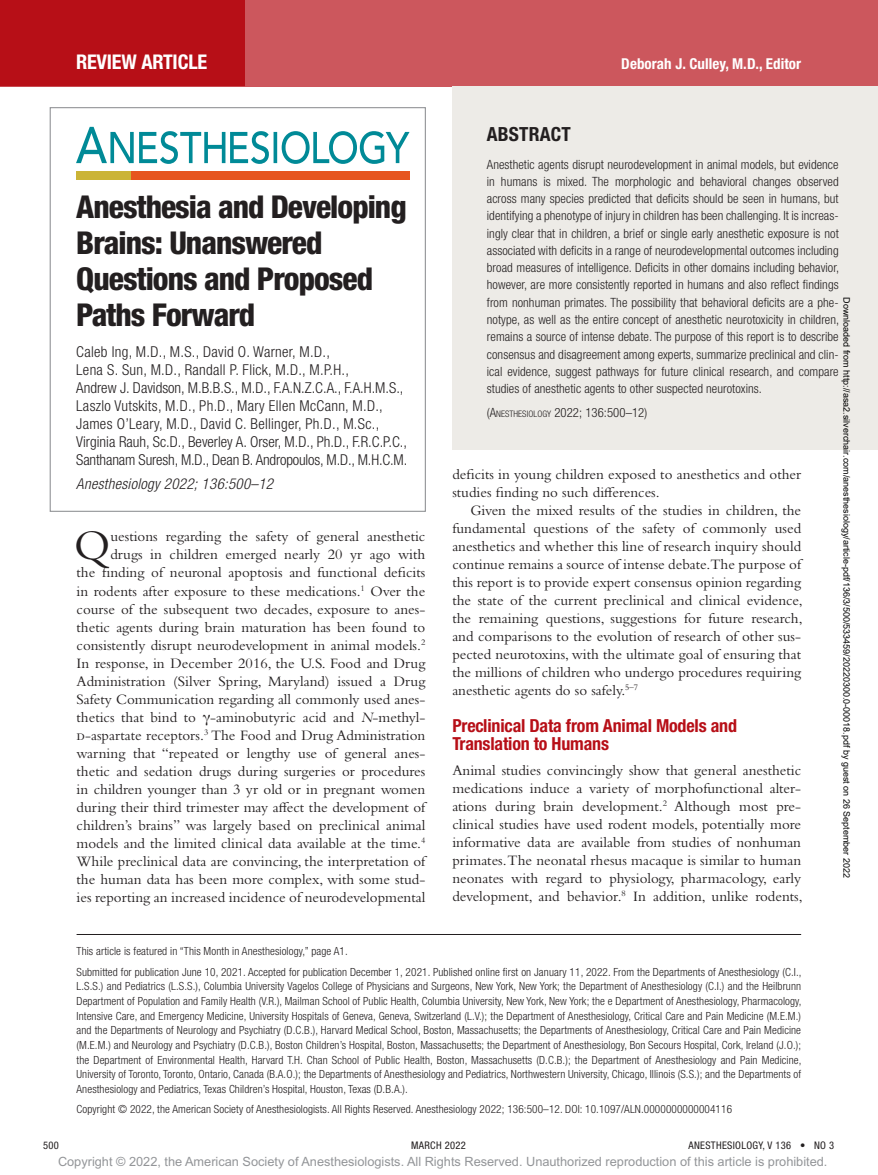
<style>
.page{position:relative;width:878px;height:1175px;background:#fff}
.page>*{position:absolute;margin:0;border:0;box-sizing:border-box;transform-origin:0 0}
.t1{font:43.95px "Bembo Std";color:#231f20}
.t2{font:800 condensed 31.5px/36px "Helvetica Neue LT Std";letter-spacing:-.03em;color:#231f20}
.t3{font:700 condensed 20.25px "Helvetica Neue LT Std";letter-spacing:-.01em;color:#fff}
.t4{font:700 condensed 19.5px "Helvetica Neue LT Std";letter-spacing:.01em;color:#231f20}
.t5{font:700 condensed 18px/18px "Helvetica Neue LT Std";letter-spacing:-.01em;color:#b70f17}
.t6{font:15px/18px "Bembo Std";color:#231f20;text-align:justify}
.t7{font:300 condensed 15px/18px "Helvetica Neue LT Std";letter-spacing:.02em;color:#231f20}
.t8{font:italic 300 condensed 15px "Helvetica Neue LT Std";letter-spacing:.02em;color:#231f20}
.t9{font:700 condensed 15px "Helvetica Neue LT Std";letter-spacing:.005em;color:#fff}
.t10{font:300 condensed 12.75px/17.2px "Helvetica Neue LT Std";letter-spacing:.005em;color:#231f20;text-align:justify}
.t11{font:12.75px "Arial MT Std";color:#939598}
.t12{font:300 condensed 11.25px/14.7px "Helvetica Neue LT Std";letter-spacing:.01em;color:#231f20}
.t13{font:condensed 10.5px "Helvetica Neue LT Std";letter-spacing:.03em;color:#231f20}
.t14{font:9px "Arial";color:#000}
.s1{font-family:"Gandhari Unicode"}
.s2{font-style:italic}
.s3{font-size:9px}
</style>
<div class="page">
<div style="left:0;top:0;width:878px;height:86px;background:#cc575d"></div>
<div style="left:0;top:0;width:245px;height:86px;background:#b70f17"></div>
<div style="left:124px;top:171px;width:285px;height:8px;background:#e6551f"></div>
<div style="left:76px;top:171px;width:54px;height:8px;background:#cbb437"></div>
<svg style="left:76px;top:127px;width:333px;height:37px"></svg>
<div style="left:452px;top:86px;width:426px;height:89px;background:#edebe7"></div>
<div style="left:452px;top:119px;width:426px;height:307px;background:#edebe7"></div>
<div style="left:452px;top:367px;width:426px;height:83px;background:#edebe7"></div>
<div style="left:50px;top:107px;width:376px;height:405px;border:1px solid #939598"></div>
<hr style="left:77px;top:934px;width:724px;height:1px;background:#231f20">
<h3 class="t3" style="left:76px;top:49px;width:133px">Review Article</h3>
<h2 class="t2" style="left:76px;top:188px;width:332px">Anesthesia and Developing<br>Brains: Unanswered<br>Questions and Proposed<br>Paths Forward</h2>
<p class="t7" style="left:76px;top:343px;width:332px">Caleb Ing, M.D., M.S., David O. Warner, M.D.,<br>Lena S. Sun, M.D., Randall P. Flick, M.D., M.P.H.,<br>Andrew J. Davidson, M.B.B.S., M.D., F.A.N.Z.C.A., F.A.H.M.S., Laszlo Vutskits, M.D., Ph.D., Mary Ellen McCann, M.D., James O’Leary, M.D., David C. Bellinger, Ph.D., M.Sc., Virginia Rauh, Sc.D., Beverley A. Orser, M.D., Ph.D., F.R.C.P.C., Santhanam Suresh, M.D., Dean B. Andropoulos, M.D., M.H.C.M.</p>
<p class="t8" style="left:76px;top:475px;width:198px">Anesthesiology 2022; 136:500–12</p>
<p class="t6" style="left:77px;top:527px;width:350px;text-align:right">uestions regarding the safety of general anesthetic drugs in children emerged nearly 20 yr ago with<br>the finding of neuronal apoptosis and functional deficits in rodents after exposure to these medications.<sup>1</sup> Over the course of the subsequent two decades, exposure to anes&shy;thetic agents during brain maturation has been found to consistently disrupt neurodevelopment in animal models.<sup>2<br></sup>In response, in December 2016, the U.S. Food and Drug Administration (Silver Spring, Maryland) issued a Drug Safety Communication regarding all commonly used anes&shy;thetics that bind to <span class="s1">γ</span>-aminobutyric acid and <span class="s2">N</span>-methyl&shy;d-aspartate receptors.<sup>3</sup> The Food and Drug Administration warning that “repeated or lengthy use of general anes&shy;thetic and sedation drugs during surgeries or procedures in children younger than 3 yr old or in pregnant women during their third trimester may affect the development of children’s brains” was largely based on preclinical animal models and the limited clinical data available at the time.<sup>4<br></sup>While preclinical data are convincing, the interpretation of the human data has been more complex, with some stud&shy;ies reporting an increased incidence of neurodevelopmental</p>
<h1 class="t1" style="left:74px;top:520px;width:38px">Q</h1>
<p class="t9" style="left:621px;top:54px;width:181px">Deborah J. Culley, M.D., Editor</p>
<h3 class="t4" style="left:487px;top:122px;width:75px">ABSTRACT</h3>
<p class="t10" style="left:487px;top:155px;width:354px">Anesthetic agents disrupt neurodevelopment in animal models, but evidence in humans is mixed. The morphologic and behavioral changes observed across many species predicted that deficits should be seen in humans, but identifying a phenotype of injury in children has been challenging. It is increas&shy;ingly clear that in children, a brief or single early anesthetic exposure is not associated with deficits in a range of neurodevelopmental outcomes including broad measures of intelligence. Deficits in other domains including behavior, however, are more consistently reported in humans and also reflect findings from nonhuman primates. The possibility that behavioral deficits are a phe&shy;notype, as well as the entire concept of anesthetic neurotoxicity in children, remains a source of intense debate. The purpose of this report is to describe consensus and disagreement among experts, summarize preclinical and clin&shy;ical evidence, suggest pathways for future clinical research, and compare studies of anesthetic agents to other suspected neurotoxins.</p>
<p class="t10" style="left:487px;top:404px;width:162px">(A<span class="s3">NESTHESIOLOGY</span> 2022; 136:500–12)</p>
<p class="t14" style="left:850px;top:297px;width:582px;rotate:90deg">Downloaded from http://asa2.silverchair.com/anesthesiology/article-pdf/136/3/500/533459/20220300.0-00018.pdf by guest on 26 September 2022</p>
<p class="t6" style="left:452px;top:465px;width:350px">deficits in young children exposed to anesthetics and other studies finding no such differences.</p>
<p class="t6" style="left:452px;top:501px;width:352px;text-indent:18px">Given the mixed results of the studies in children, the fundamental questions of the safety of commonly used anesthetics and whether this line of research inquiry should continue remains a source of intense debate.The purpose of this report is to provide expert consensus opinion regarding the state of the current preclinical and clinical evidence, the remaining questions, suggestions for future research, and comparisons to the evolution of research of other sus&shy;pected neurotoxins, with the ultimate goal of ensuring that the millions of children who undergo procedures requiring anesthetic agents do so safely.<sup>5–7</sup></p>
<p class="t5" style="left:452px;top:716px;width:286px">Preclinical Data from Animal Models and<br>Translation to Humans</p>
<p class="t6" style="left:452px;top:761px;width:352px">Animal studies convincingly show that general anesthetic medications induce a variety of morphofunctional alter&shy;ations during brain development.<sup>2</sup> Although most pre&shy;clinical studies have used rodent models, potentially more informative data are available from studies of nonhuman primates. The neonatal rhesus macaque is similar to human neonates with regard to physiology, pharmacology, early development, and behavior.<sup>8</sup> In addition, unlike rodents,</p>
<p class="t12" style="left:77px;top:940px;width:726px;line-height:20.5px">This article is featured in “This Month in Anesthesiology,” page A1.<br>Submitted for publication June 10, 2021. Accepted for publication December 1, 2021. Published online first on January 11, 2022. From the Departments of Anesthesiology (C.I.,</p>
<p class="t12" style="left:77px;top:979px;width:726px;text-align:justify">L.S.S.) and Pediatrics (L.S.S.), Columbia University Vagelos College of Physicians and Surgeons, New York, New York; the Department of Anesthesiology (C.I.) and the Heilbrunn Department of Population and Family Health (V.R.), Mailman School of Public Health, Columbia University, New York, New York; the e Department of Anesthesiology, Pharmacology, Intensive Care, and Emergency Medicine, University Hospitals of Geneva, Geneva, Switzerland (L.V.); the Department of Anesthesiology, Critical Care and Pain Medicine (M.E.M.) and the Departments of Neurology and Psychiatry (D.C.B.), Harvard Medical School, Boston, Massachusetts; the Departments of Anesthesiology, Critical Care and Pain Medicine (M.E.M.) and Neurology and Psychiatry (D.C.B.), Boston Children’s Hospital, Boston, Massachusetts; the Department of Anesthesiology, Bon Secours Hospital, Cork, Ireland (J.O.); the Department of Environmental Health, Harvard T.H. Chan School of Public Health, Boston, Massachusetts (D.C.B.); the Department of Anesthesiology and Pain Medicine, University of Toronto, Toronto, Ontario, Canada (B.A.O.); the Departments of Anesthesiology and Pediatrics, Northwestern University, Chicago, Illinois (S.S.); and the Departments of Anesthesiology and Pediatrics, Texas Children’s Hospital, Houston, Texas (D.B.A.).</p>
<p class="t12" style="left:77px;top:1102px;width:657px">Copyright © 2022, the American Society of Anesthesiologists. All Rights Reserved. Anesthesiology 2022; 136:500–12. DOI: 10.1097/ALN.0000000000004116</p>
<p class="t13" style="left:43px;top:1139px;width:17px">500</p>
<p class="t13" style="left:411px;top:1139px;width:56px">MARCH 2022</p>
<p class="t13" style="left:688px;top:1139px;width:147px">ANESTHESIOLOGY, V 136 • NO 3</p>
<p class="t11" style="left:58px;top:1154px;width:771px">Copyright © 2022, the American Society of Anesthesiologists. All Rights Reserved. Unauthorized reproduction of this article is prohibited.</p>
</div>
